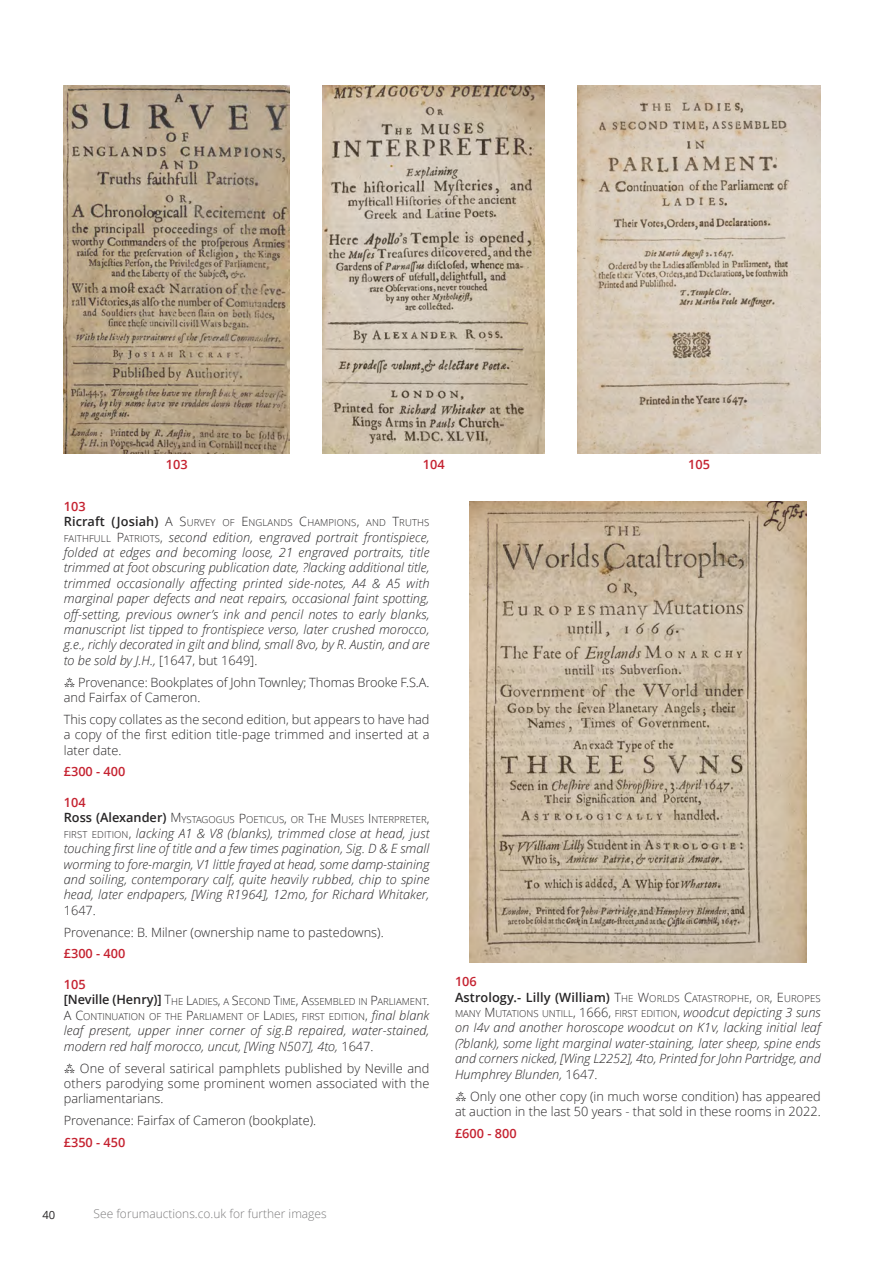
<style>
.page{position:relative;width:893px;height:1263px;background:#fff}
.page>*{position:absolute;margin:0;border:0;box-sizing:border-box;transform-origin:0 0}
.t1{font:italic 300 12.75px/15.5px "Open Sans";color:#272526;text-align:justify}
.t2{font:300 12.75px/15.5px "Open Sans";color:#272526}
.t3{font:600 12.75px "Open Sans";letter-spacing:.01em;color:#272526}
.t4{font:600 12.75px "Open Sans";color:#c52230}
.t5{font:300 12px "Open Sans";color:#7d7c7d}
.t6{font:11.25px "Open Sans";color:#272526}
.t7{font:300 9.6px/15.5px "Open Sans";color:#272526}
.s1{font-weight:600;font-size:12.75px}
.s2{font-size:12.75px}
.s3{font-style:normal;font-size:9.6px}
.s4{font-style:normal}
.s5{font-family:"Lucida Grande";font-weight:400}
.s6{font-style:italic;font-size:12.75px}
.s7{font-weight:300}
.s8{font-weight:300;font-size:9.6px}
</style>
<div class="page">
<img style="left:470px;top:501px;width:336px;height:461px">
<img style="left:64px;top:85px;width:226px;height:369px">
<img style="left:323px;top:85px;width:222px;height:369px">
<img style="left:578px;top:85px;width:243px;height:369px">
<p class="t4" style="left:166px;top:456px;width:23px">103</p>
<p class="t4" style="left:423px;top:456px;width:23px">104</p>
<p class="t4" style="left:688px;top:456px;width:23px">105</p>
<p class="t4" style="left:64px;top:497px;width:23px">103</p>
<p class="t7" style="left:64px;top:515px;width:367px"><span class="s1">Ricraft (Josiah)</span> <span class="s2">A S</span>URVEY OF <span class="s2">E</span>NGLANDS <span class="s2">C</span>HAMPIONS<span class="s2">,</span> AND <span class="s2">T</span>RUTHS</p>
<p class="t1" style="left:64px;top:529px;width:367px"><span class="s3">FAITHFULL</span> <span class="s4">P</span><span class="s3">ATRIOTS</span><span class="s4">,</span> second edition, <span class="s4">e</span>ngraved portrait frontispiece, folded at edges and becoming loose, 21 engraved portraits, title trimmed at foot obscuring publication date, ?lacking additional title, trimmed occasionally affecting printed side-notes, A4 &amp; A5 with marginal paper defects and neat repairs, occasional faint spotting, off-setting, previous owner’s ink and pencil notes to early blanks, manuscript list tipped to frontispiece verso, later crushed morocco, g.e., richly decorated in gilt and blind, small 8vo, by R. Austin, and are to be sold by J.H., <span class="s4">[1647, but 1649].</span></p>
<p class="t2" style="left:64px;top:674px;width:367px"><span class="s5">⁂</span> Provenance: Bookplates of John Townley; Thomas Brooke F.S.A. and Fairfax of Cameron.</p>
<p class="t2" style="left:64px;top:711px;width:367px;text-align:justify">This copy collates as the second edition, but appears to have had a copy of the first edition title-page trimmed and inserted at a later date.</p>
<p class="t4" style="left:64px;top:763px;width:63px">£300 - 400</p>
<p class="t4" style="left:64px;top:793px;width:23px">104</p>
<p class="t7" style="left:64px;top:811px;width:367px"><span class="s1">Ross (Alexander)</span> <span class="s2">M</span>YSTAGOGUS <span class="s2">P</span>OETICUS<span class="s2">,</span> OR <span class="s2">T</span>HE <span class="s2">M</span>USES <span class="s2">I</span>NTERPRETER<span class="s2">,</span></p>
<p class="t1" style="left:64px;top:825px;width:367px"><span class="s3">FIRST EDITION</span><span class="s4">,</span> lacking A1 &amp; V8 (blanks), trimmed close at head, just touching first line of title and a few times pagination, Sig. D &amp; E small worming to fore-margin, V1 little frayed at head, some damp-staining and soiling, contemporary calf, quite heavily rubbed, chip to spine head, later endpapers, [Wing R1964], 12mo, for Richard Whitaker, <span class="s4">1647.</span></p>
<p class="t2" style="left:64px;top:924px;width:321px">Provenance: B. Milner (ownership name to pastedowns).</p>
<p class="t4" style="left:64px;top:945px;width:63px">£300 - 400</p>
<p class="t4" style="left:64px;top:975px;width:23px">105</p>
<p class="t7" style="left:64px;top:993px;width:367px"><span class="s1">[Neville (Henry)]</span> <span class="s2">T</span>HE <span class="s2">L</span>ADIES<span class="s2">,</span> A <span class="s2">S</span>ECOND <span class="s2">T</span>IME<span class="s2">, A</span>SSEMBLED IN <span class="s2">P</span>ARLIAMENT<span class="s2">.<br>A C</span>ONTINUATION OF THE <span class="s2">P</span>ARLIAMENT OF <span class="s2">L</span>ADIES<span class="s2">,</span> FIRST EDITION<span class="s2">,</span> <span class="s6">final blank</span></p>
<p class="t1" style="left:64px;top:1022px;width:367px">leaf present, upper inner corner of sig.B repaired, water-stained, modern red half morocco, uncut, [Wing N507], 4to, <span class="s4">1647.</span></p>
<p class="t2" style="left:64px;top:1060px;width:367px;text-align:justify"><span class="s5">⁂</span> One of several satirical pamphlets published by Neville and others parodying some prominent women associated with the parliamentarians.</p>
<p class="t2" style="left:64px;top:1112px;width:254px">Provenance: Fairfax of Cameron (bookplate).</p>
<p class="t4" style="left:64px;top:1133px;width:63px">£350 - 450</p>
<p class="t6" style="left:43px;top:1207px;width:14px">40</p>
<p class="t5" style="left:94px;top:1205px;width:235px">See forumauctions.co.uk for further images</p>
<p class="t4" style="left:455px;top:973px;width:23px">106</p>
<p class="t3" style="left:455px;top:988px;width:367px">Astrology.- Lilly (William) <span class="s7">T</span><span class="s8">HE</span> <span class="s7">W</span><span class="s8">ORLDS</span> <span class="s7">C</span><span class="s8">ATASTROPHE</span><span class="s7">,</span> <span class="s8">OR</span><span class="s7">, E</span><span class="s8">UROPES</span></p>
<p class="t7" style="left:455px;top:1006px;width:367px">MANY <span class="s2">M</span>UTATIONS UNTILL<span class="s2">, 1666,</span> FIRST EDITION<span class="s2">,</span> <span class="s6">woodcut depicting 3 suns</span></p>
<p class="t1" style="left:455px;top:1020px;width:367px">on I4v and another horoscope woodcut on K1v, lacking initial leaf (?blank), some light marginal water-staining, later sheep, spine ends and corners nicked, [Wing L2252], 4to, Printed for John Partridge, and Humphrey Blunden, <span class="s4">1647.</span></p>
<p class="t2" style="left:455px;top:1088px;width:367px"><span class="s5">⁂</span> Only one other copy (in much worse condition) has appeared at auction in the last 50 years - that sold in these rooms in 2022.</p>
<p class="t4" style="left:455px;top:1124px;width:63px">£600 - 800</p>
</div>
